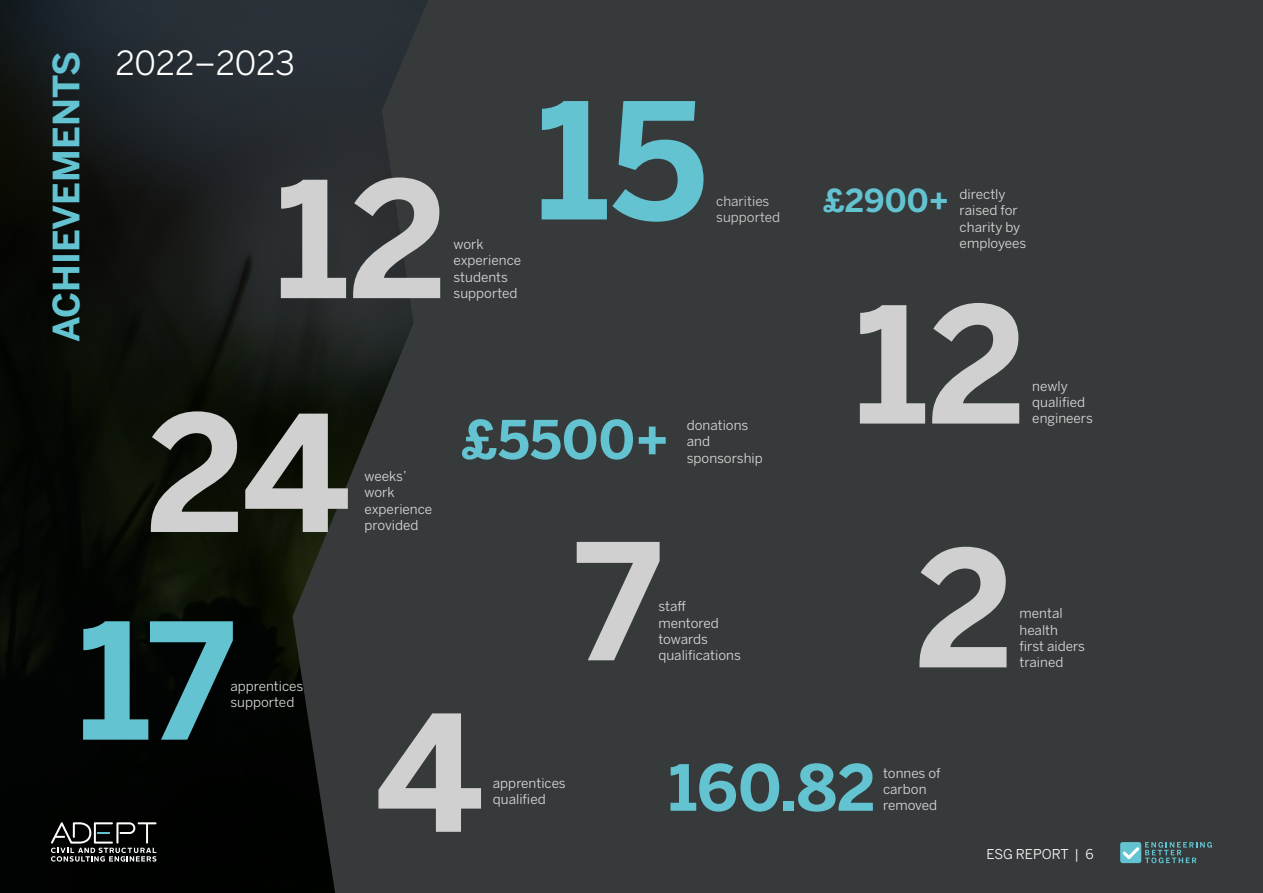
<style>
.page{position:relative;width:1263px;height:893px;background:#373a3b}
.page>*{position:absolute;margin:0;border:0;box-sizing:border-box;transform-origin:0 0}
.t1{font:700 160.05px "Benton Sans";color:#d0d0d0}
.t2{font:700 160.05px "Benton Sans";color:#63c3d1}
.t3{font:700 63px "Benton Sans";color:#63c3d1}
.t4{font:700 52.65px "Benton Sans";color:#63c3d1}
.t5{font:700 36px "Benton Sans";color:#63c3d1}
.t6{font:33px "Benton Sans";letter-spacing:-.01em;color:#fff}
.t7{font:700 31.5px "Benton Sans";color:#63c3d1}
.t8{font:13.5px/16.2px "Benton Sans";color:#dadada}
.t9{font:13.5px/16.2px "Benton Sans";color:#d0d0d0}
.t10{font:13.5px "Benton Sans";color:#fff}
</style>
<div class="page">
<img style="left:0;top:0;width:428px;height:893px">
<div style="left:1120px;top:842px;width:21px;height:21px;background:#63c3d1;border-radius:2px"></div>
<svg style="left:1123px;top:847px;width:16px;height:12px"></svg>
<svg style="left:1145px;top:842px;width:67px;height:21px"></svg>
<svg style="left:51px;top:822px;width:105px;height:39px"></svg>
<h3 class="t5" style="left:45px;top:342px;width:293px;rotate:-90deg">ACHIEVEMENTS</h3>
<h3 class="t6" style="left:116px;top:44px;width:181px">2022–2023</h3>
<h1 class="t1" style="left:276px;top:144px;width:173px">12</h1>
<h1 class="t1" style="left:147px;top:378px;width:205px">24</h1>
<p class="t8" style="left:365px;top:468px;width:69px">weeks’ work experience provided</p>
<p class="t8" style="left:454px;top:236px;width:69px">work experience students supported</p>
<h1 class="t2" style="left:536px;top:66px;width:172px">15</h1>
<p class="t9" style="left:716px;top:192px;width:65px">charities supported</p>
<h3 class="t7" style="left:823px;top:182px;width:127px">£2900+</h3>
<p class="t8" style="left:960px;top:186px;width:68px">directly raised for charity by employees</p>
<h3 class="t4" style="left:461px;top:408px;width:209px">£5500+</h3>
<p class="t8" style="left:687px;top:417px;width:78px">donations and sponsorship</p>
<h1 class="t1" style="left:855px;top:270px;width:173px">12</h1>
<p class="t8" style="left:1032px;top:377px;width:62px">newly qualified engineers</p>
<h1 class="t2" style="left:78px;top:586px;width:158px">17</h1>
<p class="t8" style="left:230px;top:677px;width:74px">apprentices supported</p>
<h1 class="t1" style="left:575px;top:507px;width:88px">7</h1>
<p class="t8" style="left:658px;top:598px;width:84px">staff mentored towards qualifications</p>
<h1 class="t1" style="left:915px;top:514px;width:100px">2</h1>
<p class="t8" style="left:1019px;top:605px;width:67px">mental health first aiders trained</p>
<h1 class="t1" style="left:375px;top:678px;width:110px">4</h1>
<p class="t8" style="left:493px;top:775px;width:74px">apprentices qualified</p>
<h2 class="t3" style="left:668px;top:750px;width:209px">160.82</h2>
<p class="t8" style="left:883px;top:765px;width:59px">tonnes of carbon removed</p>
<p class="t10" style="left:986px;top:846px;width:109px">ESG REPORT | 6</p>
</div>
